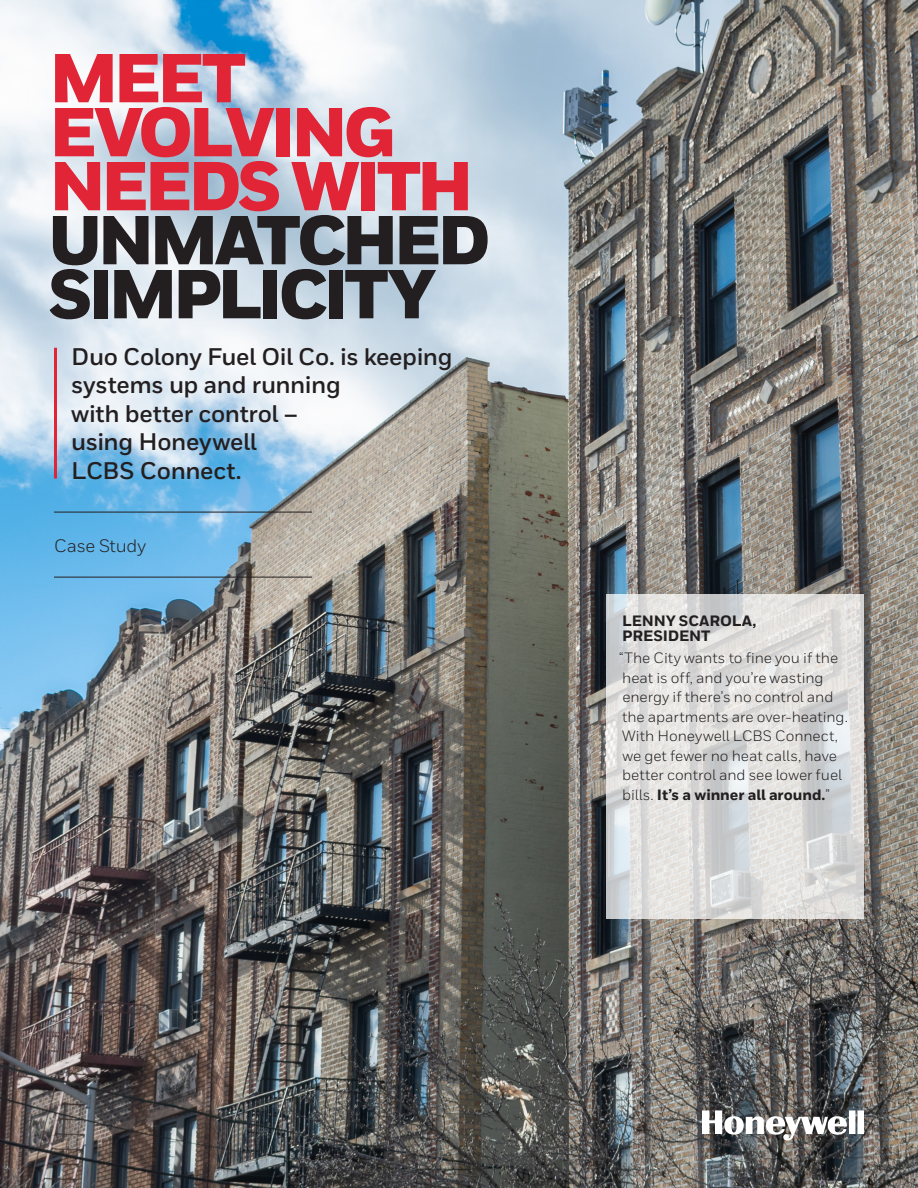
<style>
.page{position:relative;width:918px;height:1188px;background:#fff}
.page>*{position:absolute;margin:0;border:0;box-sizing:border-box;transform-origin:0 0}
.Title_46_36__U{font:900 69px/54px "Honeywell Sans";letter-spacing:-.065em;color:#e22536}
.Title_46_36__the_res{font:900 69px/54px "Honeywell Sans";letter-spacing:-.065em;color:#231f20}
.Intro_Body{font:700 24px/28.5px "Honeywell Sans";letter-spacing:-.015em;color:#231f20}
.Cover__Product_Name{font:18px "Honeywell Sans";letter-spacing:-.015em;color:#231f20}
.Cover_Quote__Body{font:15px/19.5px "Honeywell Sans";letter-spacing:-.005em;color:#231f20}
.Cover_Quote__Heading{font:800 15px/15px "Honeywell Sans";letter-spacing:-.01em;color:#231f20}
.s1{font-weight:800}
</style>
<div class="page">
<img style="left:0;top:0;width:918px;height:1188px">
<svg style="left:606px;top:594px;width:258px;height:325px;background:#dddddc"></svg>
<svg style="left:702px;top:1110px;width:162px;height:31px"></svg>
<hr style="left:54px;top:512px;width:258px;height:1px;background:#231f20">
<hr style="left:54px;top:577px;width:258px;height:1px;background:#231f20">
<hr style="left:54px;top:348px;width:3px;height:131px;background:#e22536">
<p class="Title_46_36__U" style="left:49px;top:54px;width:426px">MEET<br>EVOLVING<br>NEEDS WITH</p>
<p class="Title_46_36__the_res" style="left:48px;top:216px;width:444px">UNMATCHED<br>SIMPLICITY</p>
<p class="Intro_Body" style="left:71px;top:343px;width:383px">Duo Colony Fuel Oil Co. is keeping systems up and running<br>with better control –<br>using Honeywell<br>LCBS Connect.</p>
<p class="Cover__Product_Name" style="left:54px;top:535px;width:93px">Case Study</p>
<p class="Cover_Quote__Heading" style="left:622px;top:614px;width:136px">LENNY SCAROLA,<br>PRESIDENT</p>
<p class="Cover_Quote__Body" style="left:619px;top:648px;width:231px">“The City wants to fine you if the heat is off, and you’re wasting energy if there’s no control and the apartments are over-heating.<br>With Honeywell LCBS Connect, we get fewer no heat calls, have better control and see lower fuel bills. <span class="s1">It’s a winner all around.</span>”</p>
</div>
